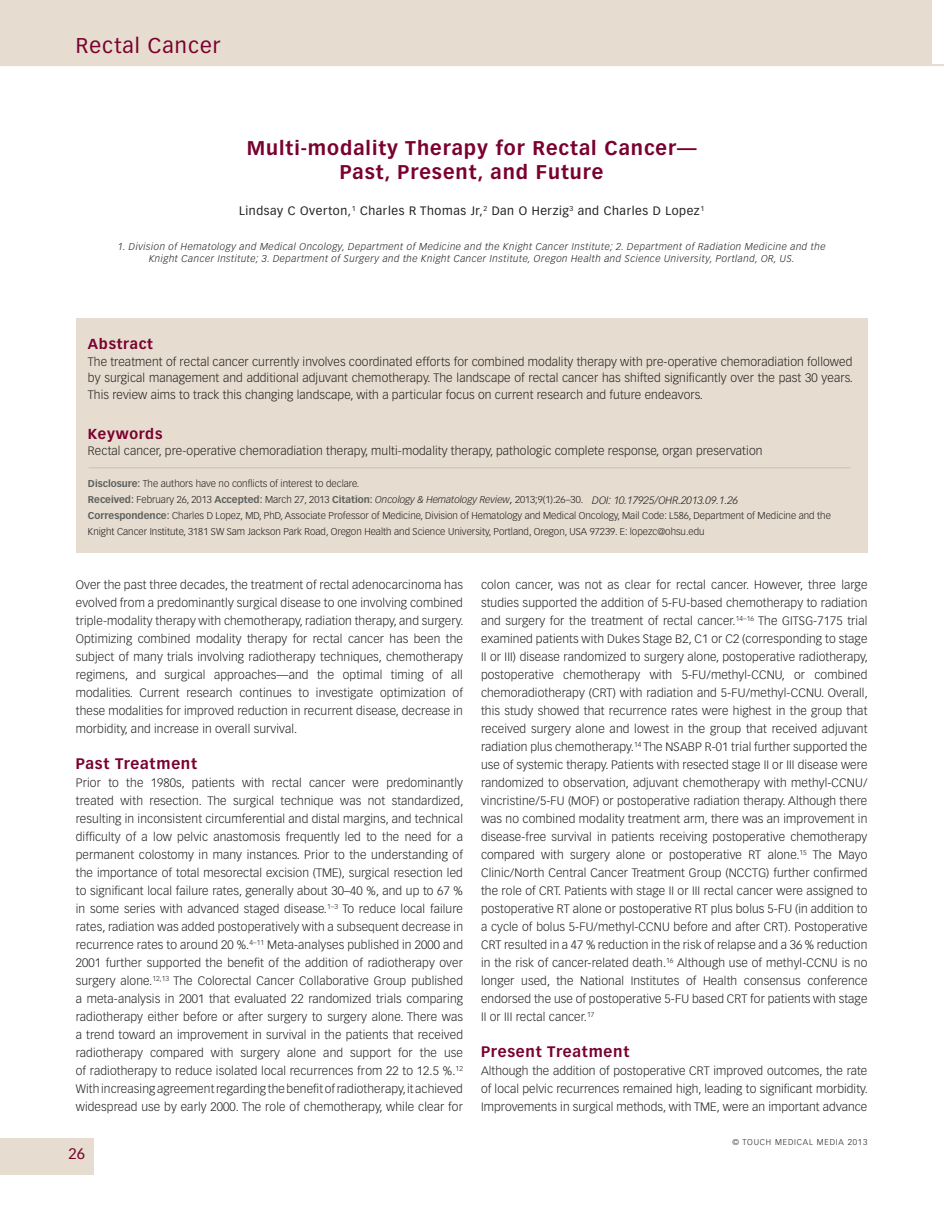
<style>
.page{position:relative;width:944px;height:1214px;background:#fff}
.page>*{position:absolute;margin:0;border:0;box-sizing:border-box;transform-origin:0 0}
.t1{font:21px "Vectora LT Std";letter-spacing:.05em;color:#7a002f}
.t2{font:700 19.5px/23.4px "Vectora LT Std";letter-spacing:.05em;color:#7a002f;text-align:center}
.t3{font:700 15px "Vectora LT Std";letter-spacing:.05em;color:#7a002f}
.t4{font:15px "Vectora LT Std";color:#7a002f}
.t5{font:700 14.25px "Vectora LT Std";letter-spacing:.05em;color:#7a002f}
.t6{font:300 12px/18px "Vectora LT Std";letter-spacing:.01em;color:#231f20;text-align:justify}
.t7{font:12px "Vectora LT Std";letter-spacing:.05em;color:#231f20}
.t8{font:italic 300 10.5px "Vectora LH";color:#231f20}
.t9{font:300 9.75px/15.8px "Vectora LT Std";color:#231f20}
.t10{font:italic 300 9.75px/11.7px "Vectora LT Std";letter-spacing:.05em;color:#231f20;text-align:center}
.t11{font:300 8.25px "Vectora LT Std";letter-spacing:.1em;color:#231f20}
.s1{font-weight:700;color:#5c605e}
.s2{font-style:italic}
.s3{font-weight:400;font-style:italic}
</style>
<div class="page">
<div style="left:0;top:0;width:931px;height:65px;background:#e6dccf"></div>
<div style="left:76px;top:319px;width:791px;height:234px;background:#e6dccf"></div>
<hr style="left:89px;top:467px;width:762px;height:1px;background:#cdc1af">
<div style="left:0;top:1138px;width:94px;height:36px;background:#e6dccf"></div>
<hr style="left:0;top:65px;width:944px;height:1px;background:#e6dccf">
<h1 class="t1" style="left:76px;top:33px;width:146px">Rectal Cancer</h1>
<h2 class="t2" style="left:247px;top:137px;width:451px">Multi-modality Therapy for Rectal Cancer—<br>Past, Present, and Future</h2>
<p class="t7" style="left:239px;top:204px;width:467px">Lindsay C Overton,<sup>1</sup> Charles R Thomas Jr,<sup>2</sup> Dan O Herzig<sup>3</sup> and Charles D Lopez<sup>1</sup></p>
<p class="t10" style="left:118px;top:241px;width:709px">1. Division of Hematology and Medical Oncology, Department of Medicine and the Knight Cancer Institute; 2. Department of Radiation Medicine and the<br>Knight Cancer Institute; 3. Department of Surgery and the Knight Cancer Institute, Oregon Health and Science University, Portland, OR, US.</p>
<p class="t5" style="left:88px;top:336px;width:66px">Abstract</p>
<p class="t6" style="left:88px;top:353px;width:766px;line-height:16.5px">The treatment of rectal cancer currently involves coordinated efforts for combined modality therapy with pre-operative chemoradiation followed by surgical management and additional adjuvant chemotherapy. The landscape of rectal cancer has shifted significantly over the past 30 years.<br>This review aims to track this changing landscape, with a particular focus on current research and future endeavors.</p>
<p class="t5" style="left:88px;top:425px;width:76px">Keywords</p>
<p class="t6" style="left:88px;top:442px;width:676px">Rectal cancer, pre-operative chemoradiation therapy, multi-modality therapy, pathologic complete response, organ preservation</p>
<p class="t9" style="left:88px;top:476px;width:744px"><span class="s1">Disclosure:</span> The authors have no conflicts of interest to declare.<br><span class="s1">Received:</span> February 26, 2013 <span class="s1">Accepted:</span> March 27, 2013 <span class="s1">Citation:</span> <span class="s2">Oncology &amp; Hematology Review</span><span class="s3">,</span> 2013;9(1):26–30.<br><span class="s1">Correspondence:</span> Charles D Lopez, MD, PhD, Associate Professor of Medicine, Division of Hematology and Medical Oncology, Mail Code: L586, Department of Medicine and the Knight Cancer Institute, 3181 SW Sam Jackson Park Road, Oregon Health and Science University, Portland, Oregon, USA 97239. E: lopezc@ohsu.edu</p>
<p class="t8" style="left:592px;top:494px;width:147px">DOI: 10.17925/OHR.2013.09.1.26</p>
<p class="t6" style="left:76px;top:576px;width:389px">Over the past three decades, the treatment of rectal adenocarcinoma has evolved from a predominantly surgical disease to one involving combined triple-modality therapy with chemotherapy, radiation therapy, and surgery.<br>Optimizing combined modality therapy for rectal cancer has been the subject of many trials involving radiotherapy techniques, chemotherapy regimens, and surgical approaches—and the optimal timing of all modalities. Current research continues to investigate optimization of these modalities for improved reduction in recurrent disease, decrease in morbidity, and increase in overall survival.</p>
<p class="t3" style="left:76px;top:754px;width:123px">Past Treatment</p>
<p class="t6" style="left:76px;top:774px;width:389px">Prior to the 1980s, patients with rectal cancer were predominantly treated with resection. The surgical technique was not standardized, resulting in inconsistent circumferential and distal margins, and technical difficulty of a low pelvic anastomosis frequently led to the need for a permanent colostomy in many instances. Prior to the understanding of the importance of total mesorectal excision (TME), surgical resection led to significant local failure rates, generally about 30–40 %, and up to 67 % in some series with advanced staged disease.<sup>1–3</sup> To reduce local failure rates, radiation was added postoperatively with a subsequent decrease in recurrence rates to around 20 %.<sup>4–11</sup> Meta-analyses published in 2000 and 2001 further supported the benefit of the addition of radiotherapy over surgery alone.<sup>12,13</sup> The Colorectal Cancer Collaborative Group published a meta-analysis in 2001 that evaluated 22 randomized trials comparing radiotherapy either before or after surgery to surgery alone. There was a trend toward an improvement in survival in the patients that received radiotherapy compared with surgery alone and support for the use of radiotherapy to reduce isolated local recurrences from 22 to 12.5 %.<sup>12<br></sup>With increasing agreement regarding the benefit of radiotherapy, it achieved widespread use by early 2000. The role of chemotherapy, while clear for</p>
<p class="t4" style="left:68px;top:1144px;width:18px">26</p>
<p class="t6" style="left:481px;top:576px;width:388px">colon cancer, was not as clear for rectal cancer. However, three large studies supported the addition of 5-FU-based chemotherapy to radiation and surgery for the treatment of rectal cancer.<sup>14–16</sup> The GITSG-7175 trial examined patients with Dukes Stage B2, C1 or C2 (corresponding to stage II or III) disease randomized to surgery alone, postoperative radiotherapy, postoperative chemotherapy with 5-FU/methyl-CCNU, or combined chemoradiotherapy (CRT) with radiation and 5-FU/methyl-CCNU. Overall, this study showed that recurrence rates were highest in the group that received surgery alone and lowest in the group that received adjuvant radiation plus chemotherapy.<sup>14</sup> The NSABP R-01 trial further supported the use of systemic therapy. Patients with resected stage II or III disease were randomized to observation, adjuvant chemotherapy with methyl-CCNU/ vincristine/5-FU (MOF) or postoperative radiation therapy. Although there was no combined modality treatment arm, there was an improvement in disease-free survival in patients receiving postoperative chemotherapy compared with surgery alone or postoperative RT alone.<sup>15</sup> The Mayo Clinic/North Central Cancer Treatment Group (NCCTG) further confirmed the role of CRT. Patients with stage II or III rectal cancer were assigned to postoperative RT alone or postoperative RT plus bolus 5-FU (in addition to a cycle of bolus 5-FU/methyl-CCNU before and after CRT). Postoperative CRT resulted in a 47 % reduction in the risk of relapse and a 36 % reduction in the risk of cancer-related death.<sup>16</sup> Although use of methyl-CCNU is no longer used, the National Institutes of Health consensus conference endorsed the use of postoperative 5-FU based CRT for patients with stage II or III rectal cancer.<sup>17</sup></p>
<p class="t3" style="left:481px;top:1042px;width:150px">Present Treatment</p>
<p class="t6" style="left:481px;top:1062px;width:388px">Although the addition of postoperative CRT improved outcomes, the rate of local pelvic recurrences remained high, leading to significant morbidity.<br>Improvements in surgical methods, with TME, were an important advance</p>
<p class="t11" style="left:732px;top:1136px;width:22px">© Touch</p>
<p class="t11" style="left:775px;top:1136px;width:19px">MEdical</p>
<p class="t11" style="left:816px;top:1136px;width:19px">MEdia</p>
<p class="t11" style="left:847px;top:1136px;width:21px">2013</p>
</div>
